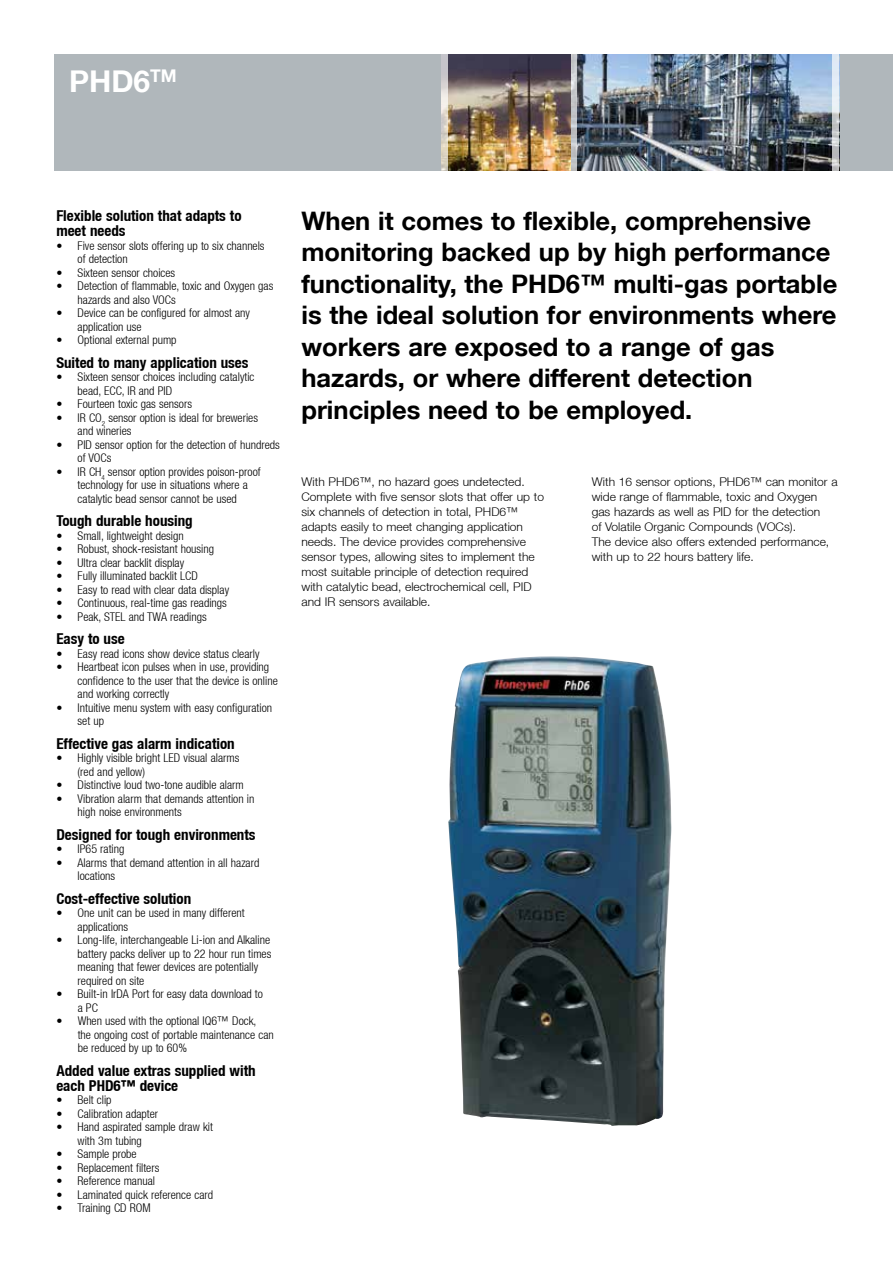
<style>
.page{position:relative;width:893px;height:1263px;background:#fff}
.page>*{position:absolute;margin:0;border:0;box-sizing:border-box;transform-origin:0 0}
.t1{font:700 30px "Helvetica Neue LT";color:#fff}
.t2{font:700 25.5px/31.5px "Helvetica Neue LT";color:#000}
.t3{font:700 condensed 15px/15px "Helvetica Neue LT";color:#000}
.t4{font:300 condensed 12px/13.5px "Helvetica Neue LT";color:#000}
.t5{font:300 12px/15px "Helvetica Neue LT";color:#000}
</style>
<div class="page">
<div style="left:54px;top:54px;width:839px;height:116px;background:#b0b7bb"></div>
<img style="left:448px;top:54px;width:385px;height:116px">
<svg style="left:570px;top:54px;width:7px;height:117px"></svg>
<svg style="left:833px;top:54px;width:6px;height:117px"></svg>
<svg style="left:442px;top:54px;width:6px;height:117px"></svg>
<img style="left:448px;top:656px;width:223px;height:470px">
<h1 class="t1" style="left:69px;top:62px;width:109px">PHD6<sup>TM</sup></h1>
<p class="t3" style="left:56px;top:208px;width:187px">Flexible solution that adapts to meet needs</p>
<p class="t4" style="left:78px;top:238px;width:189px;text-indent:-21px">• Five sensor slots offering up to six channels of detection</p>
<p class="t4" style="left:56px;top:265px;width:120px">• Sixteen sensor choices</p>
<p class="t4" style="left:78px;top:279px;width:197px;text-indent:-21px">• Detection of flammable, toxic and Oxygen gas hazards and also VOCs</p>
<p class="t4" style="left:78px;top:306px;width:174px;text-indent:-21px">• Device can be configured for almost any application use</p>
<p class="t4" style="left:56px;top:333px;width:122px">• Optional external pump</p>
<p class="t3" style="left:56px;top:355px;width:194px">Suited to many application uses</p>
<p class="t4" style="left:78px;top:370px;width:178px;text-indent:-21px">• Sixteen sensor choices including catalytic bead, ECC, IR and PID</p>
<p class="t4" style="left:56px;top:397px;width:137px">• Fourteen toxic gas sensors</p>
<p class="t4" style="left:78px;top:410px;width:182px;text-indent:-21px">• IR CO<sub>2</sub> sensor option is ideal for breweries and wineries</p>
<p class="t4" style="left:78px;top:437px;width:204px;text-indent:-21px">• PID sensor option for the detection of hundreds of VOCs</p>
<p class="t4" style="left:78px;top:464px;width:185px;text-indent:-21px">• IR CH<sub>4</sub> sensor option provides poison-proof technology for use in situations where a catalytic bead sensor cannot be used</p>
<p class="t3" style="left:56px;top:513px;width:138px">Tough durable housing</p>
<p class="t4" style="left:56px;top:528px;width:129px">• Small, lightweight design</p>
<p class="t4" style="left:56px;top:542px;width:159px">• Robust, shock-resistant housing</p>
<p class="t4" style="left:56px;top:555px;width:129px">• Ultra clear backlit display</p>
<p class="t4" style="left:56px;top:569px;width:143px">• Fully illuminated backlit LCD</p>
<p class="t4" style="left:56px;top:582px;width:174px">• Easy to read with clear data display</p>
<p class="t4" style="left:56px;top:596px;width:172px">• Continuous, real-time gas readings</p>
<p class="t4" style="left:56px;top:609px;width:152px">• Peak, STEL and TWA readings</p>
<p class="t3" style="left:56px;top:631px;width:70px">Easy to use</p>
<p class="t4" style="left:56px;top:646px;width:205px">• Easy read icons show device status clearly</p>
<p class="t4" style="left:78px;top:660px;width:202px;text-indent:-21px">• Heartbeat icon pulses when in use, providing confidence to the user that the device is online and working correctly</p>
<p class="t4" style="left:78px;top:700px;width:196px;text-indent:-21px">• Intuitive menu system with easy configuration set up</p>
<p class="t3" style="left:56px;top:736px;width:180px">Effective gas alarm indication</p>
<p class="t4" style="left:78px;top:751px;width:163px;text-indent:-21px">• Highly visible bright LED visual alarms (red and yellow)</p>
<p class="t4" style="left:56px;top:778px;width:189px">• Distinctive loud two-tone audible alarm</p>
<p class="t4" style="left:78px;top:792px;width:178px;text-indent:-21px">• Vibration alarm that demands attention in high noise environments</p>
<p class="t3" style="left:56px;top:827px;width:201px">Designed for tough environments</p>
<p class="t4" style="left:56px;top:842px;width:70px">• IP65 rating</p>
<p class="t4" style="left:78px;top:856px;width:183px;text-indent:-21px">• Alarms that demand attention in all hazard locations</p>
<p class="t3" style="left:56px;top:891px;width:136px">Cost-effective solution</p>
<p class="t4" style="left:78px;top:906px;width:169px;text-indent:-21px">• One unit can be used in many different applications</p>
<p class="t4" style="left:78px;top:933px;width:195px;text-indent:-21px">• Long-life, interchangeable Li-ion and Alkaline battery packs deliver up to 22 hour run times meaning that fewer devices are potentially required on site</p>
<p class="t4" style="left:78px;top:987px;width:187px;text-indent:-21px">• Built-in IrDA Port for easy data download to a PC</p>
<p class="t4" style="left:78px;top:1014px;width:198px;text-indent:-21px">• When used with the optional IQ6™ Dock,<br>the ongoing cost of portable maintenance can be reduced by up to 60%</p>
<p class="t3" style="left:56px;top:1063px;width:201px">Added value extras supplied with each PHD6™ device</p>
<p class="t4" style="left:56px;top:1093px;width:57px">• Belt clip</p>
<p class="t4" style="left:56px;top:1107px;width:103px">• Calibration adapter</p>
<p class="t4" style="left:78px;top:1120px;width:137px;text-indent:-21px">• Hand aspirated sample draw kit with 3m tubing</p>
<p class="t4" style="left:56px;top:1147px;width:82px">• Sample probe</p>
<p class="t4" style="left:56px;top:1161px;width:105px">• Replacement filters</p>
<p class="t4" style="left:56px;top:1174px;width:100px">• Reference manual</p>
<p class="t4" style="left:56px;top:1188px;width:158px">• Laminated quick reference card</p>
<p class="t4" style="left:56px;top:1201px;width:96px">• Training CD ROM</p>
<p class="t2" style="left:301px;top:204px;width:537px">When it comes to flexible, comprehensive monitoring backed up by high performance functionality, the PHD6™ multi-gas portable is the ideal solution for environments where workers are exposed to a range of gas hazards, or where different detection principles need to be employed.</p>
<p class="t5" style="left:301px;top:474px;width:244px">With PHD6™, no hazard goes undetected.<br>Complete with five sensor slots that offer up to six channels of detection in total, PHD6™ adapts easily to meet changing application needs. The device provides comprehensive sensor types, allowing sites to implement the most suitable principle of detection required with catalytic bead, electrochemical cell, PID and IR sensors available.</p>
<p class="t5" style="left:592px;top:474px;width:247px">With 16 sensor options, PHD6™ can monitor a wide range of flammable, toxic and Oxygen gas hazards as well as PID for the detection<br>of Volatile Organic Compounds (VOCs).<br>The device also offers extended performance, with up to 22 hours battery life.</p>
</div>
